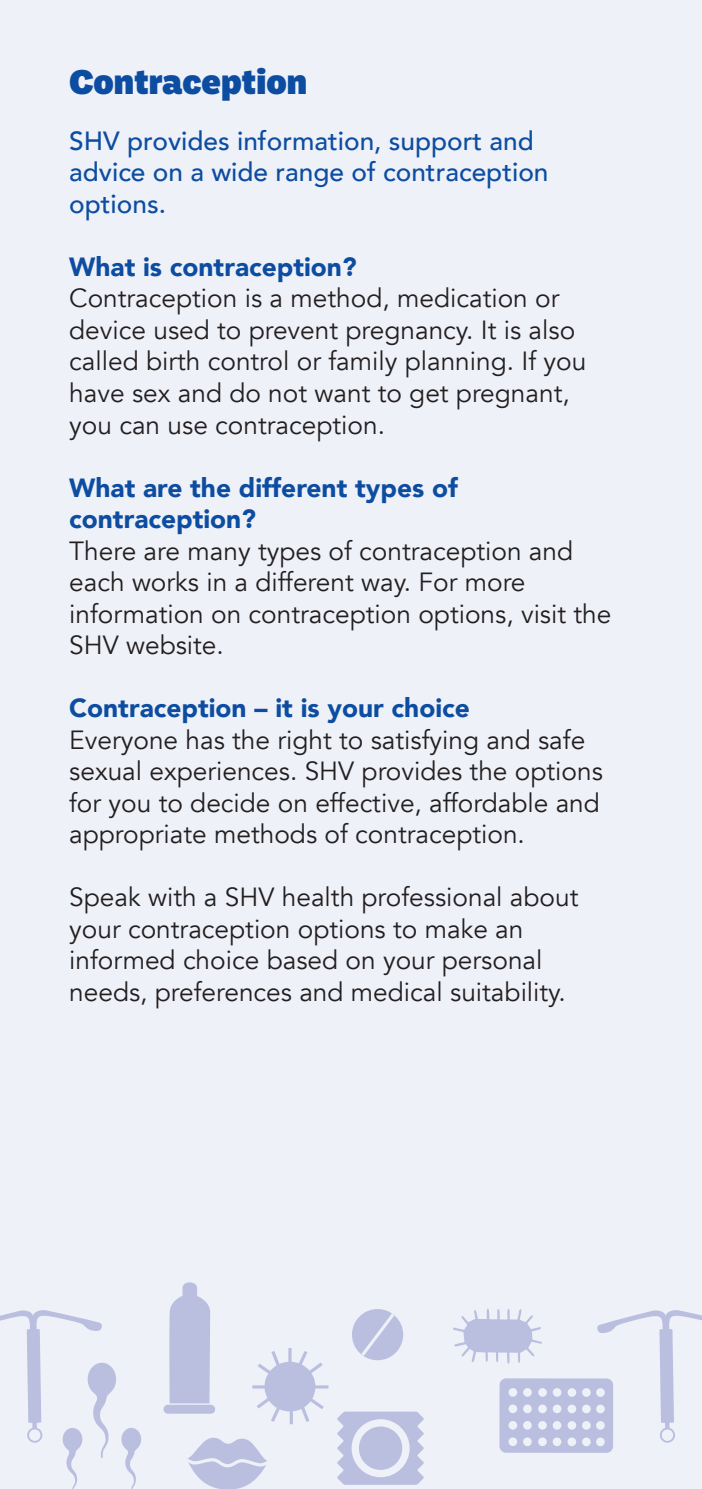
<style>
.page{position:relative;width:702px;height:1489px;background:#fff}
.page>*{position:absolute;margin:0;border:0;box-sizing:border-box;transform-origin:0 0}
.t1{font:900 35px "Ballinger";color:#0d4da1}
.t2{font:26.25px/31.5px "Avenir";color:#231f20}
.t3{font:900 26.25px/31.5px "Avenir";color:#0d4da1}
.t4{font:500 26.25px/31.5px "Avenir";color:#0d4da1}
</style>
<div class="page">
<div style="left:0;top:0;width:702px;height:1488px;background:#eff1f8"></div>
<svg style="left:187px;top:1437px;width:80px;height:51px"></svg>
<svg style="left:169px;top:1282px;width:41px;height:121px;background:#c0c4e2"></svg>
<div style="left:163px;top:1404px;width:52px;height:9px;background:#babfe0;border-radius:4px"></div>
<svg style="left:337px;top:1411px;width:87px;height:73px"></svg>
<div style="left:359px;top:1426px;width:43px;height:43px;background:#babfe0;border-radius:50%"></div>
<svg style="left:0;top:1310px;width:141px;height:178px"></svg>
<svg style="left:252px;top:1348px;width:76px;height:76px"></svg>
<svg style="left:453px;top:1308px;width:249px;height:144px"></svg>
<div style="left:352px;top:1308px;width:51px;height:52px;background:#babfe0;border-radius:50%"></div>
<svg style="left:361px;top:1313px;width:33px;height:42px"></svg>
<h1 class="t1" style="left:69px;top:57px;width:239px">Contraception</h1>
<p class="t4" style="left:69px;top:123px;width:481px">SHV provides information, support and advice on a wide range of contraception options.</p>
<p class="t3" style="left:69px;top:250px;width:289px">What is contraception?</p>
<p class="t2" style="left:69px;top:283px;width:518px">Contraception is a method, medication or device used to prevent pregnancy. It is also called birth control or family planning. If you have sex and do not want to get pregnant, you can use contraception.</p>
<p class="t3" style="left:69px;top:471px;width:390px">What are the different types of contraception?</p>
<p class="t2" style="left:69px;top:535px;width:543px">There are many types of contraception and each works in a different way. For more information on contraception options, visit the SHV website.</p>
<p class="t3" style="left:69px;top:691px;width:402px">Contraception – it is your choice</p>
<p class="t2" style="left:69px;top:724px;width:535px">Everyone has the right to satisfying and safe sexual experiences. SHV provides the options for you to decide on effective, affordable and appropriate methods of contraception.</p>
<p class="t2" style="left:69px;top:881px;width:510px">Speak with a SHV health professional about your contraception options to make an informed choice based on your personal needs, preferences and medical suitability.</p>
</div>
